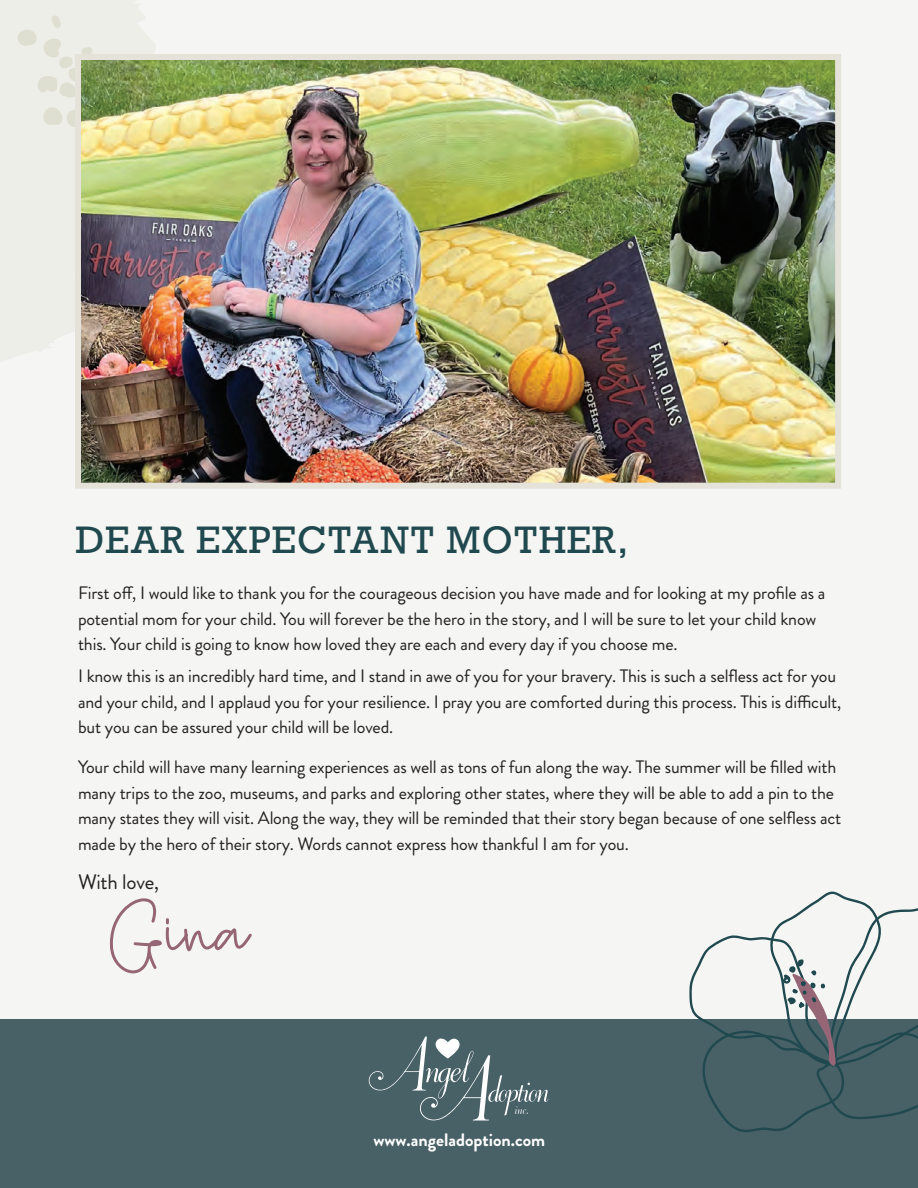
<style>
.page{position:relative;width:918px;height:1188px;background:#f5f6f3}
.page>*{position:absolute;margin:0;border:0;box-sizing:border-box;transform-origin:0 0}
.t1{font:67.5px "Callien Pooh";color:#966676}
.t2{font:36px "Rockwell";letter-spacing:.03em;color:#20494f}
.t3{font:21px "Brandon Grotesque";letter-spacing:-.01em;color:#231f20}
.t4{font:18px/25.5px "Brandon Grotesque";letter-spacing:-.01em;color:#231f20}
.t5{font:700 18px "Brandon Grotesque";color:#fff}
</style>
<div class="page">
<div style="left:0;top:0;width:155px;height:361px;background:#eeeee8"></div>
<svg style="left:45px;top:346px;width:8px;height:5px"></svg>
<svg style="left:17px;top:16px;width:107px;height:139px"></svg>
<img style="left:82px;top:61px;width:752px;height:421px">
<div style="left:75px;top:54px;width:766px;height:435px;border:6px solid #e5e2d9"></div>
<div style="left:0;top:1020px;width:918px;height:168px;background:#486167"></div>
<svg style="left:689px;top:892px;width:229px;height:240px"></svg>
<svg style="left:369px;top:1037px;width:180px;height:84px"></svg>
<h2 class="t2" style="left:76px;top:517px;width:554px">DEAR EXPECTANT MOTHER,</h2>
<p class="t4" style="left:78px;top:580px;width:749px">First off, I would like to thank you for the courageous decision you have made and for looking at my profile as a potential mom for your child. You will forever be the hero in the story, and I will be sure to let your child know this. Your child is going to know how loved they are each and every day if you choose me.</p>
<p class="t4" style="left:78px;top:664px;width:765px">I know this is an incredibly hard time, and I stand in awe of you for your bravery. This is such a selfless act for you and your child, and I applaud you for your resilience. I pray you are comforted during this process. This is difficult, but you can be assured your child will be loved.</p>
<p class="t4" style="left:78px;top:755px;width:765px">Your child will have many learning experiences as well as tons of fun along the way. The summer will be filled with many trips to the zoo, museums, and parks and exploring other states, where they will be able to add a pin to the many states they will visit. Along the way, they will be reminded that their story began because of one selfless act made by the hero of their story. Words cannot express how thankful I am for you.</p>
<p class="t3" style="left:78px;top:867px;width:83px">With love,</p>
<h1 class="t1" style="left:110px;top:893px;width:142px">Gina</h1>
<p class="t5" style="left:373px;top:1128px;width:173px">www.angeladoption.com</p>
</div>
